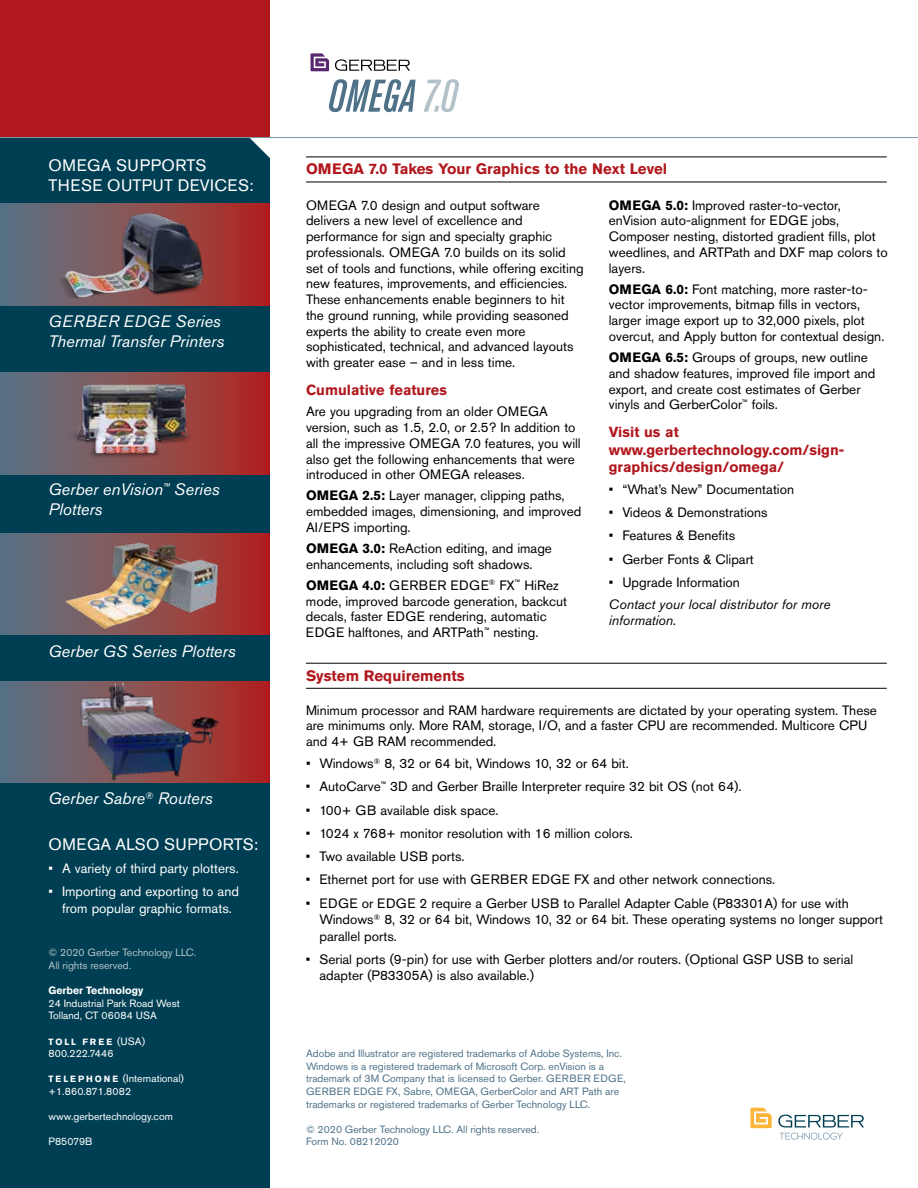
<style>
.page{position:relative;width:918px;height:1188px;background:#fff}
.page>*{position:absolute;margin:0;border:0;box-sizing:border-box;transform-origin:0 0}
.t1{font:italic 16.5px/19.8px "Akzidenz Grotesk Pro";color:#fff}
.t2{font:16.5px/19.8px "Akzidenz Grotesk Pro";letter-spacing:.025em;color:#fff}
.t3{font:700 15px "Akzidenz Grotesk Pro";color:#b1181e}
.t4{font:700 14.55px/17.2px "Akzidenz Grotesk Pro";color:#b1181e}
.t5{font:13.5px/15.8px "Akzidenz Grotesk Pro";color:#000}
.t6{font:13.5px/16.5px "Akzidenz Grotesk Pro";color:#fff;text-align:center}
.t7{font:italic 13.5px/15.8px "Akzidenz Grotesk Pro";color:#000}
.t8{font:10.5px/12.6px "Akzidenz Grotesk Pro";color:#4f7288}
.t9{font:10.5px/12.6px "Akzidenz Grotesk Pro";color:#fff}
.t10{font:10.5px/12.6px "Akzidenz Grotesk Pro";color:#b3c2c9}
.t11{font:700 10.5px "Akzidenz Grotesk Pro";color:#fff}
.t12{font:700 9px "Akzidenz Grotesk Pro";letter-spacing:.21em;color:#fff}
.s1{font-weight:400;font-size:10.5px}
.s2{font-weight:700;font-size:9px}
.s3{font-weight:700}
</style>
<div class="page">
<svg style="left:750px;top:1108px;width:22px;height:20px"></svg>
<svg style="left:778px;top:1115px;width:86px;height:12px"></svg>
<svg style="left:779px;top:1133px;width:64px;height:6px"></svg>
<div style="left:0;top:138px;width:270px;height:1050px;background:#003f53"></div>
<div style="left:0;top:0;width:270px;height:138px;background:#b1181e"></div>
<svg style="left:249px;top:138px;width:21px;height:20px"></svg>
<hr style="left:0;top:137px;width:918px;height:1px;background:#7e9aab">
<div style="left:0;top:204px;width:270px;height:102px;background:linear-gradient(to right,#5b7887,#b52820)"></div>
<img style="left:49px;top:208px;width:157px;height:94px">
<div style="left:0;top:372px;width:270px;height:102px;background:linear-gradient(to right,#5c7887,#b5271f)"></div>
<img style="left:39px;top:383px;width:185px;height:89px">
<svg style="left:0;top:533px;width:270px;height:102px"></svg>
<img style="left:54px;top:533px;width:184px;height:102px">
<svg style="left:0;top:681px;width:270px;height:102px"></svg>
<img style="left:77px;top:681px;width:141px;height:101px">
<svg style="left:310px;top:53px;width:19px;height:18px"></svg>
<svg style="left:335px;top:59px;width:75px;height:12px"></svg>
<svg style="left:329px;top:79px;width:87px;height:33px"></svg>
<svg style="left:424px;top:79px;width:35px;height:33px"></svg>
<hr style="left:306px;top:157px;width:581px;height:1px;background:#000">
<hr style="left:306px;top:182px;width:581px;height:1px;background:#000">
<hr style="left:306px;top:663px;width:581px;height:1px;background:#000">
<hr style="left:306px;top:688px;width:581px;height:1px;background:#000">
<p class="t2" style="left:49px;top:155px;width:206px">OMEGA SUPPORTS<br>THESE OUTPUT DEVICES:</p>
<p class="t1" style="left:49px;top:311px;width:177px">GERBER EDGE Series<br>Thermal Transfer Printers</p>
<p class="t1" style="left:49px;top:480px;width:173px">Gerber enVision<sup>™</sup> Series<br>Plotters</p>
<p class="t1" style="left:49px;top:641px;width:189px">Gerber GS Series Plotters</p>
<p class="t1" style="left:49px;top:788px;width:166px">Gerber Sabre<sup>®</sup> Routers</p>
<p class="t2" style="left:49px;top:834px;width:211px">OMEGA ALSO SUPPORTS:</p>
<p class="t6" style="left:49px;top:860px;width:192px">• A variety of third party plotters.</p>
<p class="t6" style="left:49px;top:883px;width:192px">• Importing and exporting to and from popular graphic formats.</p>
<p class="t10" style="left:49px;top:946px;width:149px">© 2020 Gerber Technology LLC.<br>All rights reserved.</p>
<p class="t11" style="left:49px;top:984px;width:96px">Gerber Technology</p>
<p class="t9" style="left:49px;top:997px;width:133px">24 Industrial Park Road West<br>Tolland, CT 06084 USA</p>
<p class="t12" style="left:49px;top:1036px;width:98px">TOLL FREE <span class="s1">(USA)</span></p>
<p class="t9" style="left:49px;top:1047px;width:66px">800.222.7446</p>
<p class="t9" style="left:49px;top:1072px;width:137px"><span class="s2">T E L E P H O N E</span> (International) +1.860.871.8082</p>
<p class="t9" style="left:49px;top:1110px;width:126px">www.gerbertechnology.com</p>
<p class="t9" style="left:49px;top:1135px;width:45px">P85079B</p>
<p class="t3" style="left:306px;top:159px;width:363px">OMEGA 7.0 Takes Your Graphics to the Next Level</p>
<p class="t5" style="left:609px;top:197px;width:281px"><span class="s3">OMEGA 5.0:</span> Improved raster-to-vector, enVision auto-alignment for EDGE jobs, Composer nesting, distorted gradient fills, plot weedlines, and ARTPath and DXF map colors to layers.</p>
<p class="t5" style="left:609px;top:281px;width:277px"><span class="s3">OMEGA 6.0:</span> Font matching, more raster-to&shy;vector improvements, bitmap fills in vectors, larger image export up to 32,000 pixels, plot overcut, and Apply button for contextual design.</p>
<p class="t5" style="left:609px;top:350px;width:268px"><span class="s3">OMEGA 6.5:</span> Groups of groups, new outline and shadow features, improved file import and export, and create cost estimates of Gerber vinyls and GerberColor<sup>™</sup> foils.</p>
<p class="t4" style="left:609px;top:424px;width:237px">Visit us at www.gerbertechnology.com/sign&shy;graphics/design/omega/</p>
<p class="t5" style="left:609px;top:481px;width:187px">• “What’s New” Documentation</p>
<p class="t5" style="left:609px;top:504px;width:160px">• Videos &amp; Demonstrations</p>
<p class="t5" style="left:609px;top:528px;width:128px">• Features &amp; Benefits</p>
<p class="t5" style="left:609px;top:551px;width:147px">• Gerber Fonts &amp; Clipart</p>
<p class="t5" style="left:609px;top:574px;width:133px">• Upgrade Information</p>
<p class="t7" style="left:609px;top:596px;width:223px">Contact your local distributor for more information.</p>
<p class="t5" style="left:306px;top:197px;width:279px">OMEGA 7.0 design and output software delivers a new level of excellence and performance for sign and specialty graphic professionals. OMEGA 7.0 builds on its solid set of tools and functions, while offering exciting new features, improvements, and efficiencies.<br>These enhancements enable beginners to hit the ground running, while providing seasoned experts the ability to create even more sophisticated, technical, and advanced layouts with greater ease – and in less time.</p>
<p class="t4" style="left:306px;top:381px;width:142px">Cumulative features</p>
<p class="t5" style="left:306px;top:404px;width:276px">Are you upgrading from an older OMEGA version, such as 1.5, 2.0, or 2.5? In addition to all the impressive OMEGA 7.0 features, you will also get the following enhancements that were introduced in other OMEGA releases.</p>
<p class="t5" style="left:306px;top:488px;width:277px"><span class="s3">OMEGA 2.5:</span> Layer manager, clipping paths, embedded images, dimensioning, and improved<br>AI/EPS importing.</p>
<p class="t5" style="left:306px;top:540px;width:247px"><span class="s3">OMEGA 3.0:</span> ReAction editing, and image enhancements, including soft shadows.</p>
<p class="t5" style="left:306px;top:577px;width:263px"><span class="s3">OMEGA 4.0:</span> GERBER EDGE<sup>®</sup> FX<sup>™</sup> HiRez mode, improved barcode generation, backcut decals, faster EDGE rendering, automatic EDGE halftones, and ARTPath<sup>™</sup> nesting.</p>
<p class="t3" style="left:306px;top:666px;width:160px">System Requirements</p>
<p class="t5" style="left:306px;top:702px;width:572px">Minimum processor and RAM hardware requirements are dictated by your operating system. These are minimums only. More RAM, storage, I/O, and a faster CPU are recommended. Multicore CPU and 4+ GB RAM recommended.</p>
<p class="t5" style="left:306px;top:755px;width:324px">• Windows<sup>®</sup> 8, 32 or 64 bit, Windows 10, 32 or 64 bit.</p>
<p class="t5" style="left:306px;top:779px;width:437px">• AutoCarve<sup>™</sup> 3D and Gerber Braille Interpreter require 32 bit OS (not 64).</p>
<p class="t5" style="left:306px;top:802px;width:194px">• 100+ GB available disk space.</p>
<p class="t5" style="left:306px;top:825px;width:328px">• 1024 x 768+ monitor resolution with 16 million colors.</p>
<p class="t5" style="left:306px;top:848px;width:160px">• Two available USB ports.</p>
<p class="t5" style="left:306px;top:872px;width:471px">• Ethernet port for use with GERBER EDGE FX and other network connections.</p>
<p class="t5" style="left:319px;top:895px;width:565px;line-height:16.5px;text-indent:-14px">• EDGE or EDGE 2 require a Gerber USB to Parallel Adapter Cable (P83301A) for use with<br>Windows<sup>®</sup> 8, 32 or 64 bit, Windows 10, 32 or 64 bit. These operating systems no longer support parallel ports.</p>
<p class="t5" style="left:319px;top:951px;width:535px;line-height:16.5px;text-indent:-14px">• Serial ports (9-pin) for use with Gerber plotters and/or routers. (Optional GSP USB to serial adapter (P83305A) is also available.)</p>
<p class="t8" style="left:306px;top:1047px;width:321px">Adobe and Illustrator are registered trademarks of Adobe Systems, Inc.<br>Windows is a registered trademark of Microsoft Corp. enVision is a trademark of 3M Company that is licensed to Gerber. GERBER EDGE, GERBER EDGE FX, Sabre, OMEGA, GerberColor and ART Path are trademarks or registered trademarks of Gerber Technology LLC.</p>
<p class="t8" style="left:306px;top:1123px;width:235px">© 2020 Gerber Technology LLC. All rights reserved.<br>Form No. 08212020</p>
</div>
